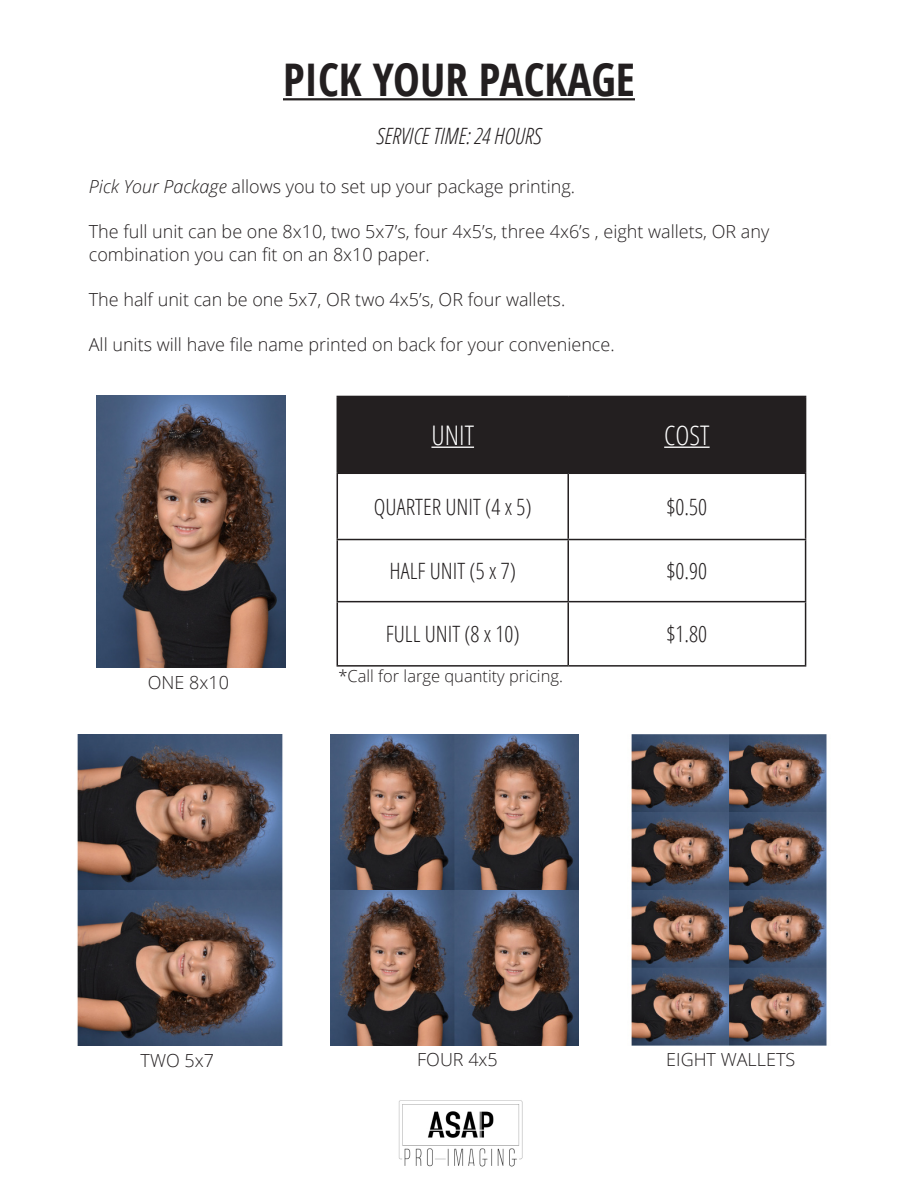
<style>
.page{position:relative;width:918px;height:1188px;background:#fff}
.page>*{position:absolute;margin:0;border:0;box-sizing:border-box;transform-origin:0 0}
.t1{font:700 condensed 45px "Open Sans";color:#231f20}
.t2{font:300 condensed 27px "Open Sans";color:#fff}
.t3{font:300 condensed 22.5px "Open Sans";color:#231f20}
.t4{font:italic 300 condensed 22.5px "Open Sans";color:#231f20}
.t5{font:300 18px "Open Sans";color:#231f20}
.t6{font:300 16.5px "Open Sans";color:#231f20}
.s1{font-style:italic}
</style>
<div class="page">
<hr style="left:283px;top:98px;width:352px;height:2px;background:#231f20">
<div style="left:338px;top:397px;width:467px;height:76px;background:#231f20"></div>
<hr style="left:337px;top:396px;width:231px;height:1px;background:#231f20">
<hr style="left:337px;top:397px;width:1px;height:76px;background:#231f20">
<hr style="left:568px;top:396px;width:238px;height:1px;background:#231f20">
<hr style="left:567px;top:397px;width:2px;height:76px;background:#231f20">
<hr style="left:805px;top:397px;width:1px;height:76px;background:#231f20">
<hr style="left:337px;top:473px;width:231px;height:1px;background:#231f20">
<hr style="left:337px;top:474px;width:1px;height:65px;background:#231f20">
<hr style="left:568px;top:473px;width:238px;height:1px;background:#231f20">
<hr style="left:567px;top:474px;width:2px;height:65px;background:#231f20">
<hr style="left:805px;top:474px;width:1px;height:65px;background:#231f20">
<hr style="left:337px;top:539px;width:231px;height:1px;background:#231f20">
<hr style="left:337px;top:540px;width:1px;height:61px;background:#231f20">
<hr style="left:568px;top:539px;width:238px;height:1px;background:#231f20">
<hr style="left:567px;top:540px;width:2px;height:61px;background:#231f20">
<hr style="left:805px;top:540px;width:1px;height:61px;background:#231f20">
<hr style="left:337px;top:601px;width:231px;height:1px;background:#231f20">
<hr style="left:337px;top:602px;width:1px;height:63px;background:#231f20">
<hr style="left:568px;top:601px;width:238px;height:1px;background:#231f20">
<hr style="left:567px;top:602px;width:2px;height:63px;background:#231f20">
<hr style="left:805px;top:602px;width:1px;height:63px;background:#231f20">
<hr style="left:337px;top:665px;width:231px;height:2px;background:#231f20">
<hr style="left:568px;top:665px;width:238px;height:2px;background:#231f20">
<hr style="left:431px;top:447px;width:43px;height:1px;background:#fff">
<hr style="left:664px;top:447px;width:46px;height:1px;background:#fff">
<img style="left:97px;top:396px;width:188px;height:271px">
<img style="left:77px;top:734px;width:206px;height:312px">
<img style="left:331px;top:734px;width:247px;height:312px">
<img style="left:631px;top:734px;width:196px;height:312px">
<img style="left:398px;top:1100px;width:125px;height:67px">
<p class="t1" style="left:283px;top:48px;width:353px">PICK YOUR PACKAGE</p>
<p class="t4" style="left:376px;top:121px;width:167px">SERVICE TIME: 24 HOURS</p>
<p class="t5" style="left:89px;top:175px;width:488px"><span class="s1">Pick Your Package</span> allows you to set up your package printing.</p>
<p class="t5" style="left:89px;top:220px;width:682px">The full unit can be one 8x10, two 5x7’s, four 4x5’s, three 4x6’s , eight wallets, OR any</p>
<p class="t5" style="left:89px;top:242px;width:342px">combination you can fit on an 8x10 paper.</p>
<p class="t5" style="left:89px;top:287px;width:478px">The half unit can be one 5x7, OR two 4x5’s, OR four wallets.</p>
<p class="t5" style="left:89px;top:332px;width:527px">All units will have file name printed on back for your convenience.</p>
<p class="t2" style="left:431px;top:417px;width:44px">UNIT</p>
<p class="t2" style="left:664px;top:417px;width:47px">COST</p>
<p class="t3" style="left:374px;top:492px;width:159px">QUARTER UNIT (4 x 5)</p>
<p class="t3" style="left:667px;top:492px;width:42px">$0.50</p>
<p class="t3" style="left:390px;top:556px;width:128px">HALF UNIT (5 x 7)</p>
<p class="t3" style="left:667px;top:556px;width:42px">$0.90</p>
<p class="t3" style="left:386px;top:619px;width:135px">FULL UNIT (8 x 10)</p>
<p class="t3" style="left:667px;top:619px;width:42px">$1.80</p>
<p class="t5" style="left:148px;top:670px;width:83px">ONE 8x10</p>
<p class="t6" style="left:338px;top:665px;width:226px">*Call for large quantity pricing.</p>
<p class="t5" style="left:141px;top:1048px;width:75px">TWO 5x7</p>
<p class="t5" style="left:417px;top:1047px;width:82px">FOUR 4x5</p>
<p class="t5" style="left:666px;top:1047px;width:131px">EIGHT WALLETS</p>
</div>
